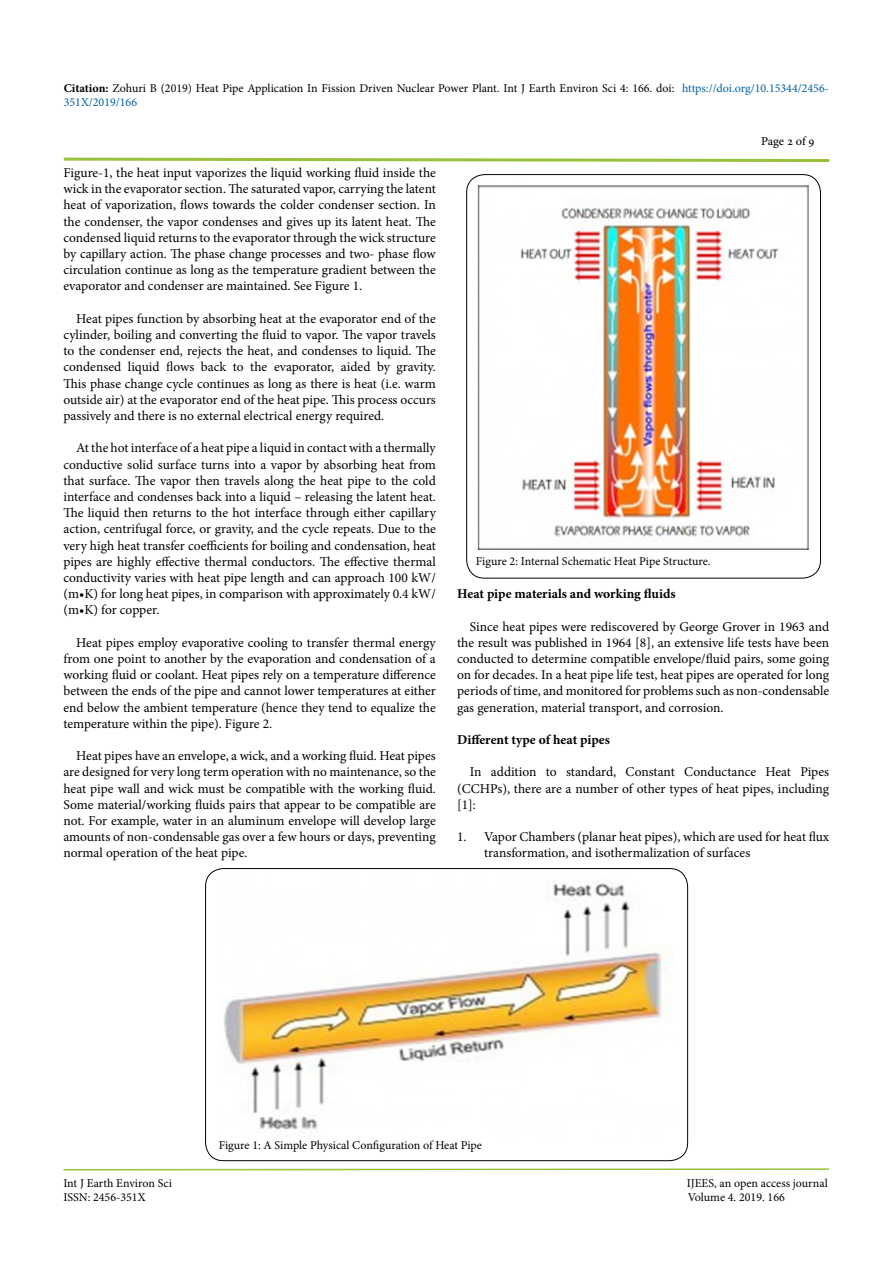
<style>
.page{position:relative;width:893px;height:1263px;background:#fff}
.page>*{position:absolute;margin:0;border:0;box-sizing:border-box;transform-origin:0 0}
.t1{font:13.5px/16.2px "Minion Pro";color:#000;text-align:justify}
.t2{font:700 13.5px "Minion Pro";color:#000}
.t3{font:12px/14.4px "Minion Pro";color:#000}
.t4{font:12px "Adobe Hebrew";letter-spacing:-.01em;color:#000}
.s1{font-weight:700}
.s2{color:#0060a8}
</style>
<div class="page">
<svg style="left:63px;top:1168px;width:767px;height:3px"></svg>
<svg style="left:63px;top:157px;width:767px;height:5px"></svg>
<img style="left:223px;top:882px;width:450px;height:248px">
<img style="left:477px;top:185px;width:332px;height:365px">
<div style="left:205px;top:868px;width:483px;height:293px;border:1px solid #000;border-radius:18px"></div>
<p class="t3" style="left:64px;top:81px;width:767px"><span class="s1">Citation:</span> Zohuri B (2019) Heat Pipe Application In Fission Driven Nuclear Power Plant. Int J Earth Environ Sci 4: 166. doi: <span class="s2">https://doi.org/10.15344/2456-<br>351X/2019/166</span></p>
<p class="t4" style="left:761px;top:134px;width:55px">Page 2 of 9</p>
<p class="t1" style="left:63px;top:165px;width:374px">Figure-1, the heat input vaporizes the liquid working fluid inside the wick in the evaporator section. The saturated vapor, carrying the latent heat of vaporization, flows towards the colder condenser section. In the condenser, the vapor condenses and gives up its latent heat. The condensed liquid returns to the evaporator through the wick structure by capillary action. The phase change processes and two- phase flow circulation continue as long as the temperature gradient between the evaporator and condenser are maintained. See Figure 1.</p>
<p class="t1" style="left:63px;top:310px;width:374px;text-indent:13px">Heat pipes function by absorbing heat at the evaporator end of the cylinder, boiling and converting the fluid to vapor. The vapor travels to the condenser end, rejects the heat, and condenses to liquid. The condensed liquid flows back to the evaporator, aided by gravity.<br>This phase change cycle continues as long as there is heat (i.e. warm outside air) at the evaporator end of the heat pipe. This process occurs passively and there is no external electrical energy required.</p>
<p class="t1" style="left:63px;top:440px;width:374px;text-indent:13px">At the hot interface of a heat pipe a liquid in contact with a thermally conductive solid surface turns into a vapor by absorbing heat from that surface. The vapor then travels along the heat pipe to the cold interface and condenses back into a liquid – releasing the latent heat.<br>The liquid then returns to the hot interface through either capillary action, centrifugal force, or gravity, and the cycle repeats. Due to the very high heat transfer coefficients for boiling and condensation, heat pipes are highly effective thermal conductors. The effective thermal conductivity varies with heat pipe length and can approach 100 kW/ (m•K) for long heat pipes, in comparison with approximately 0.4 kW/ (m•K) for copper.</p>
<p class="t1" style="left:63px;top:634px;width:374px;text-indent:13px">Heat pipes employ evaporative cooling to transfer thermal energy from one point to another by the evaporation and condensation of a working fluid or coolant. Heat pipes rely on a temperature difference between the ends of the pipe and cannot lower temperatures at either end below the ambient temperature (hence they tend to equalize the temperature within the pipe). Figure 2.</p>
<p class="t1" style="left:63px;top:748px;width:374px;text-indent:13px">Heat pipes have an envelope, a wick, and a working fluid. Heat pipes are designed for very long term operation with no maintenance, so the heat pipe wall and wick must be compatible with the working fluid.<br>Some material/working fluids pairs that appear to be compatible are not. For example, water in an aluminum envelope will develop large amounts of non-condensable gas over a few hours or days, preventing normal operation of the heat pipe.</p>
<p class="t3" style="left:476px;top:554px;width:236px">Figure 2: Internal Schematic Heat Pipe Structure.</p>
<p class="t2" style="left:457px;top:584px;width:220px">Heat pipe materials and working fluids</p>
<p class="t1" style="left:457px;top:618px;width:374px;text-indent:13px">Since heat pipes were rediscovered by George Grover in 1963 and the result was published in 1964 [8], an extensive life tests have been conducted to determine compatible envelope/fluid pairs, some going on for decades. In a heat pipe life test, heat pipes are operated for long periods of time, and monitored for problems such as non-condensable gas generation, material transport, and corrosion.</p>
<p class="t2" style="left:457px;top:730px;width:154px">Different type of heat pipes</p>
<p class="t1" style="left:457px;top:764px;width:374px;text-indent:13px">In addition to standard, Constant Conductance Heat Pipes (CCHPs), there are a number of other types of heat pipes, including [1]:</p>
<p class="t1" style="left:484px;top:829px;width:347px;text-indent:-27px">1. Vapor Chambers (planar heat pipes), which are used for heat flux transformation, and isothermalization of surfaces</p>
<p class="t3" style="left:219px;top:1138px;width:265px">Figure 1: A Simple Physical Configuration of Heat Pipe</p>
<p class="t3" style="left:63px;top:1176px;width:110px">Int J Earth Environ Sci</p>
<p class="t3" style="left:687px;top:1176px;width:142px">IJEES, an open access journal</p>
<p class="t3" style="left:63px;top:1190px;width:84px">ISSN: 2456-351X</p>
<p class="t3" style="left:688px;top:1190px;width:99px">Volume 4. 2019. 166</p>
</div>
